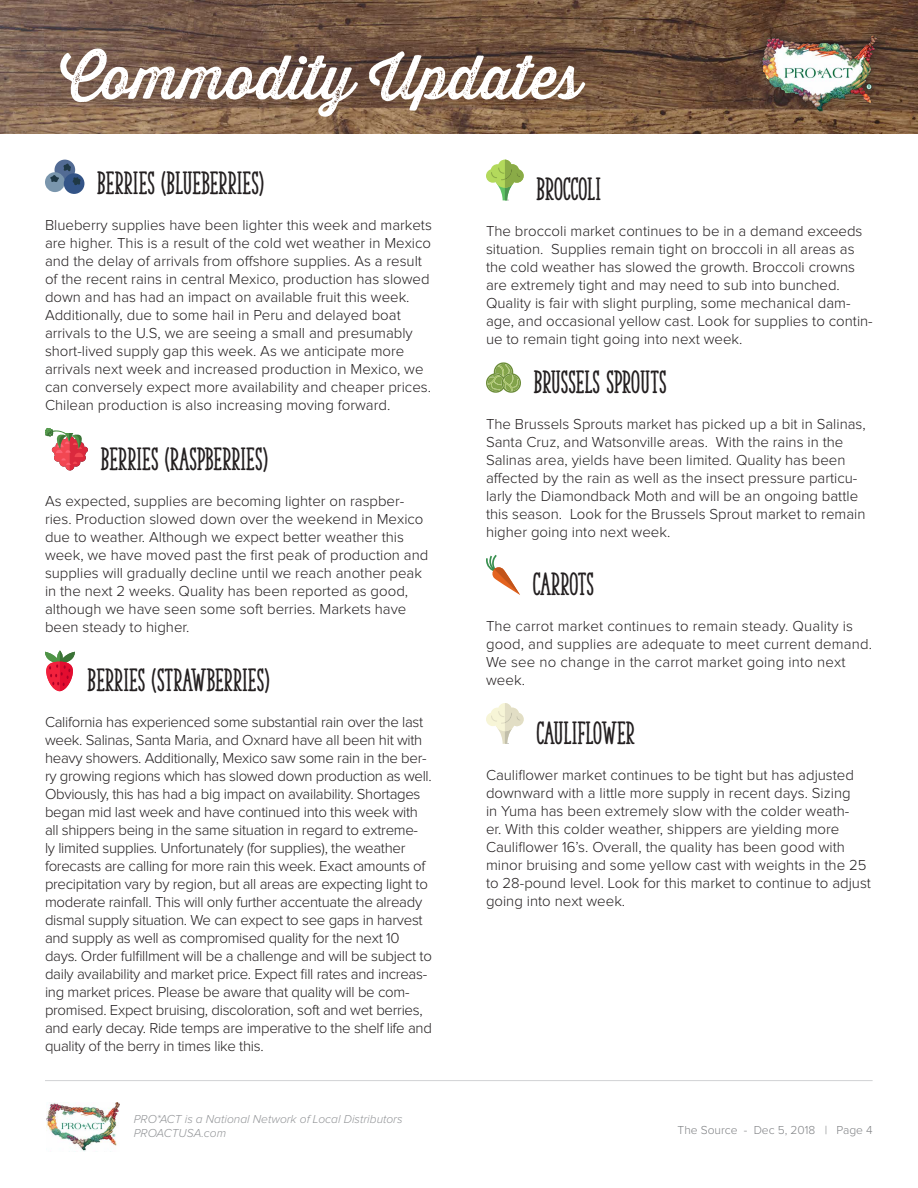
<style>
.page{position:relative;width:918px;height:1188px;background:#fff}
.page>*{position:absolute;margin:0;border:0;box-sizing:border-box;transform-origin:0 0}
.t1{font:60px "Thirsty Rough Reg One";color:#fff}
.t2{font:30px "The Serif Hand Extrablack";color:#231f20}
.t3{font:700 27px "Proxima Nova";color:#fff}
.t4{font:300 15px/18px "Proxima Nova";color:#231f20}
.t5{font:300 15px/18px "Proxima Nova";letter-spacing:-.02em;color:#231f20}
.t6{font:italic 300 12px/14.4px "Proxima Nova";color:#939598}
.t7{font:300 12px "Proxima Nova";color:#808285}
</style>
<div class="page">
<img style="left:46px;top:1102px;width:74px;height:49px">
<hr style="left:45px;top:1080px;width:828px;height:1px;background:#d1d2d4">
<img style="left:0;top:0;width:918px;height:134px">
<div style="left:752px;top:25px;width:133px;height:94px;background:#231f20;opacity:.6"></div>
<img style="left:761px;top:36px;width:115px;height:76px">
<div style="left:55px;top:160px;width:20px;height:20px;background:#526b94;border-radius:50%"></div>
<div style="left:45px;top:172px;width:20px;height:20px;background:#7a96ad;border-radius:50%"></div>
<div style="left:64px;top:173px;width:20px;height:21px;background:#335487;border-radius:50%"></div>
<svg style="left:50px;top:163px;width:31px;height:22px"></svg>
<svg style="left:45px;top:428px;width:43px;height:42px"></svg>
<svg style="left:45px;top:650px;width:30px;height:41px"></svg>
<svg style="left:486px;top:160px;width:38px;height:40px"></svg>
<svg style="left:486px;top:362px;width:35px;height:31px"></svg>
<svg style="left:486px;top:555px;width:34px;height:40px"></svg>
<svg style="left:486px;top:703px;width:38px;height:41px"></svg>
<h1 class="t1" style="left:60px;top:33px;width:523px">Commodity Updates</h1>
<h3 class="t3" style="left:223px;top:76px;width:147px">Dec 5, 2018</h3>
<h2 class="t2" style="left:97px;top:165px;width:168px">BERRIES (BLUEBERRIES)</h2>
<p class="t4" style="left:45px;top:217px;width:388px">Blueberry supplies have been lighter this week and markets are higher. This is a result of the cold wet weather in Mexico and the delay of arrivals from offshore supplies. As a result of the recent rains in central Mexico, production has slowed down and has had an impact on available fruit this week.<br>Additionally, due to some hail in Peru and delayed boat arrivals to the U.S, we are seeing a small and presumably short-lived supply gap this week. As we anticipate more arrivals next week and increased production in Mexico, we can conversely expect more availability and cheaper prices.<br>Chilean production is also increasing moving forward.</p>
<h2 class="t2" style="left:101px;top:441px;width:169px">BERRIES (RASPBERRIES)</h2>
<p class="t4" style="left:45px;top:493px;width:385px">As expected, supplies are becoming lighter on raspber&shy;ries. Production slowed down over the weekend in Mexico due to weather. Although we expect better weather this week, we have moved past the first peak of production and supplies will gradually decline until we reach another peak in the next 2 weeks. Quality has been reported as good, although we have seen some soft berries. Markets have been steady to higher.</p>
<h2 class="t2" style="left:88px;top:662px;width:183px">BERRIES (STRAWBERRIES)</h2>
<p class="t5" style="left:45px;top:714px;width:388px">California has experienced some substantial rain over the last week. Salinas, Santa Maria, and Oxnard have all been hit with heavy showers. Additionally, Mexico saw some rain in the ber&shy;ry growing regions which has slowed down production as well.<br>Obviously, this has had a big impact on availability. Shortages began mid last week and have continued into this week with all shippers being in the same situation in regard to extreme&shy;ly limited supplies. Unfortunately (for supplies), the weather forecasts are calling for more rain this week. Exact amounts of precipitation vary by region, but all areas are expecting light to moderate rainfall. This will only further accentuate the already dismal supply situation. We can expect to see gaps in harvest and supply as well as compromised quality for the next 10 days. Order fulfillment will be a challenge and will be subject to daily availability and market price. Expect fill rates and increas&shy;ing market prices. Please be aware that quality will be com&shy;promised. Expect bruising, discoloration, soft and wet berries, and early decay. Ride temps are imperative to the shelf life and quality of the berry in times like this.</p>
<p class="t6" style="left:134px;top:1112px;width:270px">PRO*ACT is a National Network of Local Distributors<br>PROACTUSA.com</p>
<h2 class="t2" style="left:536px;top:171px;width:66px">BROCCOLI</h2>
<p class="t4" style="left:486px;top:223px;width:388px">The broccoli market continues to be in a demand exceeds situation. Supplies remain tight on broccoli in all areas as the cold weather has slowed the growth. Broccoli crowns are extremely tight and may need to sub into bunched.<br>Quality is fair with slight purpling, some mechanical dam&shy;age, and occasional yellow cast. Look for supplies to contin&shy;ue to remain tight going into next week.</p>
<h2 class="t2" style="left:534px;top:364px;width:134px">BRUSSELS SPROUTS</h2>
<p class="t4" style="left:486px;top:415px;width:381px">The Brussels Sprouts market has picked up a bit in Salinas, Santa Cruz, and Watsonville areas. With the rains in the Salinas area, yields have been limited. Quality has been affected by the rain as well as the insect pressure particu&shy;larly the Diamondback Moth and will be an ongoing battle this season. Look for the Brussels Sprout market to remain higher going into next week.</p>
<h2 class="t2" style="left:533px;top:566px;width:63px">CARROTS</h2>
<p class="t4" style="left:486px;top:618px;width:388px">The carrot market continues to remain steady. Quality is good, and supplies are adequate to meet current demand.<br>We see no change in the carrot market going into next week.</p>
<h2 class="t2" style="left:536px;top:715px;width:100px">CAULIFLOWER</h2>
<p class="t4" style="left:486px;top:766px;width:387px">Cauliflower market continues to be tight but has adjusted downward with a little more supply in recent days. Sizing<br>in Yuma has been extremely slow with the colder weath-<br>er. With this colder weather, shippers are yielding more Cauliflower 16’s. Overall, the quality has been good with minor bruising and some yellow cast with weights in the 25 to 28-pound level. Look for this market to continue to adjust going into next week.</p>
<p class="t7" style="left:678px;top:1124px;width:196px">The Source - Dec 5, 2018 | Page 4</p>
</div>
